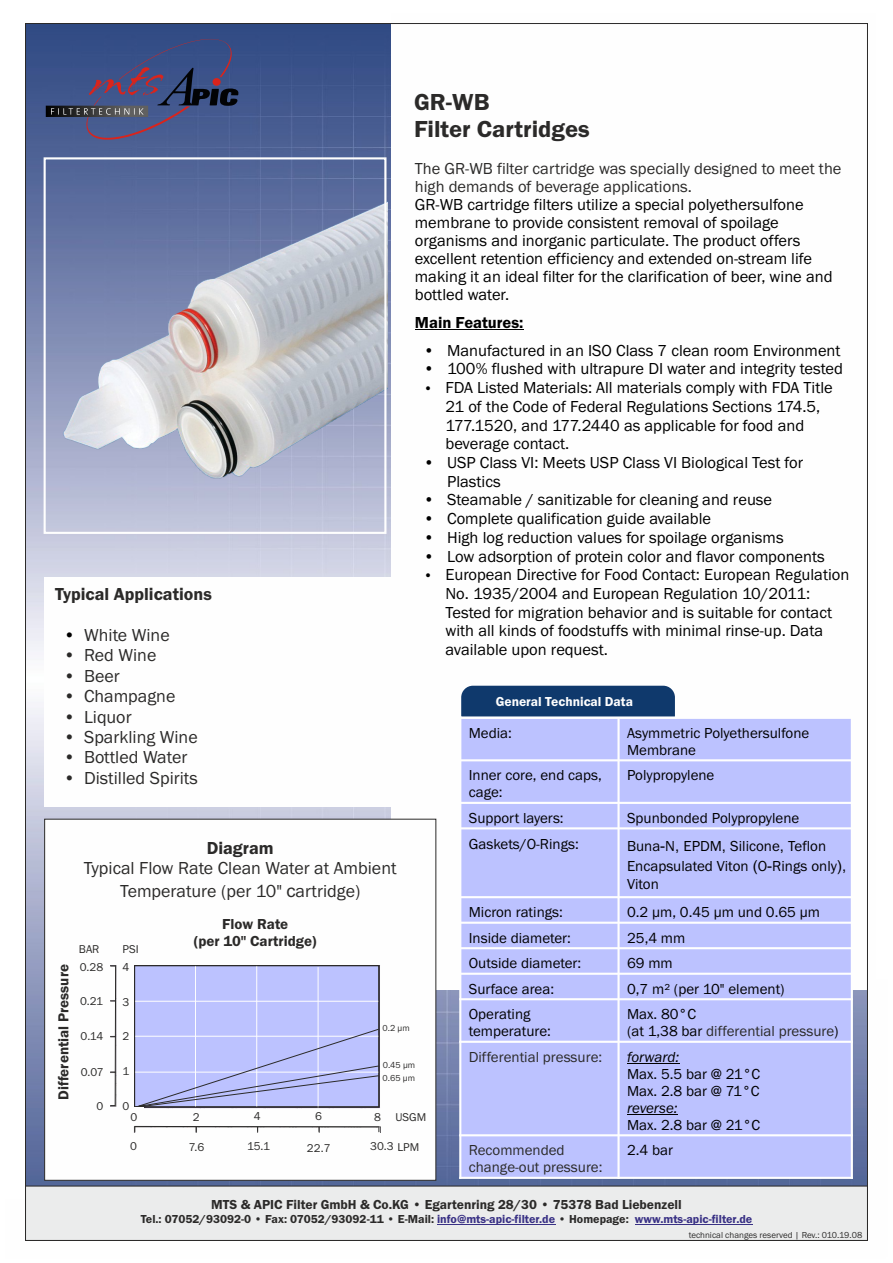
<style>
.page{position:relative;width:893px;height:1263px;background:#fff}
.page>*{position:absolute;margin:0;border:0;box-sizing:border-box;transform-origin:0 0}
.t1{font:600 24px/27.2px "Franklin Gothic";color:#2b2a29}
.t2{font:18px/23.1px "Franklin Gothic";color:#2b2a29;text-align:center}
.t3{font:600 18px "Franklin Gothic";color:#2b2a29}
.t4{font:16.5px/18.8px "Franklin Gothic";color:#000}
.t5{font:16.5px/18px "Franklin Gothic";color:#2b2a29}
.t6{font:600 16.5px "Franklin Gothic";color:#000}
.t7{font:15px/17px "Franklin Gothic";color:#000}
.t8{font:15px/17px "Franklin Gothic";color:#2b2a29}
.t9{font:600 15px/17px "Franklin Gothic";color:#2b2a29;text-align:center}
.t10{font:italic 15px "Franklin Gothic";color:#000}
.t11{font:600 13.5px "Franklin Gothic";color:#2b2a29}
.t12{font:600 13.5px "Franklin Gothic";color:#fefefe}
.t13{font:600 12px "Franklin Gothic";color:#2b2a29}
.t14{font:11.7px "Franklin Gothic";color:#2b2a29}
.t15{font:9px/12.6px "Franklin Gothic";color:#2b2a29}
.s1{font-size:14.1px}
.s2{color:#000}
.s3{font-family:"Arial Unicode MS"}
.s4{color:#393185}
</style>
<div class="page">
<img style="left:27px;top:25px;width:839px;height:1161px">
<div style="left:391px;top:13px;width:485px;height:976px;background:#fefefe"></div>
<div style="left:25px;top:1186px;width:843px;height:55px;background:#ebecec"></div>
<hr style="left:437px;top:1224px;width:118px;height:1px;background:#393185">
<hr style="left:635px;top:1224px;width:117px;height:1px;background:#393185">
<svg style="left:46px;top:39px;width:193px;height:101px;background:#424e7d"></svg>
<div style="left:45px;top:578px;width:366px;height:229px;background:#fefefe"></div>
<img style="left:47px;top:202px;width:340px;height:294px">
<div style="left:44px;top:157px;width:342px;height:377px;border:2px solid #fefefe"></div>
<svg style="left:44px;top:819px;width:392px;height:361px"></svg>
<img style="left:110px;top:966px;width:271px;height:166px">
<hr style="left:415px;top:329px;width:108px;height:1px;background:#000">
<div style="left:460px;top:718px;width:392px;height:460px;background:#bcc2ff"></div>
<hr style="left:627px;top:1063px;width:52px;height:1px;background:#000">
<hr style="left:627px;top:1114px;width:51px;height:1px;background:#000">
<hr style="left:459px;top:717px;width:2px;height:462px;background:#fefefe">
<hr style="left:617px;top:717px;width:3px;height:462px;background:#fefefe">
<hr style="left:851px;top:717px;width:2px;height:462px;background:#fefefe">
<hr style="left:459px;top:1177px;width:394px;height:2px;background:#fefefe">
<hr style="left:459px;top:1134px;width:394px;height:2px;background:#fefefe">
<hr style="left:459px;top:1041px;width:394px;height:2px;background:#fefefe">
<hr style="left:459px;top:998px;width:394px;height:2px;background:#fefefe">
<hr style="left:459px;top:973px;width:394px;height:2px;background:#fefefe">
<hr style="left:459px;top:947px;width:394px;height:2px;background:#fefefe">
<hr style="left:459px;top:922px;width:394px;height:2px;background:#fefefe">
<hr style="left:459px;top:896px;width:394px;height:2px;background:#fefefe">
<hr style="left:459px;top:827px;width:394px;height:2px;background:#fefefe">
<hr style="left:459px;top:802px;width:394px;height:2px;background:#fefefe">
<hr style="left:459px;top:759px;width:394px;height:2px;background:#fefefe">
<hr style="left:459px;top:717px;width:394px;height:2px;background:#fefefe">
<svg style="left:461px;top:685px;width:214px;height:35px;background:#2c507f"></svg>
<svg style="left:125px;top:965px;width:255px;height:145px;background:#b9bef3"></svg>
<hr style="left:134px;top:1126px;width:245px;height:1px;background:#2b2a29">
<hr style="left:115px;top:966px;width:1px;height:139px;background:#2b2a29">
<h1 class="t1" style="left:414px;top:90px;width:177px">GR-WB<br>Filter Cartridges</h1>
<p class="t5" style="left:415px;top:160px;width:428px">The GR-WB filter cartridge was specially designed to meet the high demands of beverage applications.</p>
<p class="t4" style="left:415px;top:196px;width:419px;line-height:18px">GR-WB cartridge filters utilize a special polyethersulfone membrane to provide consistent removal of spoilage organisms and inorganic particulate. The product offers excellent retention efficiency and extended on-stream life making it an ideal filter for the clarification of beer, wine and bottled water.</p>
<p class="t6" style="left:415px;top:316px;width:110px">Main Features:</p>
<p class="t4" style="left:423px;top:342px;width:419px">• Manufactured in an ISO Class 7 clean room Environment</p>
<p class="t4" style="left:423px;top:361px;width:421px">• 100% flushed with ultrapure DI water and integrity tested</p>
<p class="t4" style="left:445px;top:379px;width:389px;text-indent:-22px"><span class="s1">•</span> FDA Listed Materials: All materials comply with FDA Title 21 of the Code of Federal Regulations Sections 174.5, 177.1520, and 177.2440 as applicable for food and beverage contact.</p>
<p class="t4" style="left:447px;top:454px;width:358px;text-indent:-24px">• USP Class VI: Meets USP Class VI Biological Test for<br>Plastics</p>
<p class="t4" style="left:423px;top:492px;width:350px">• Steamable / sanitizable for cleaning and reuse</p>
<p class="t4" style="left:423px;top:510px;width:289px">• Complete qualification guide available</p>
<p class="t4" style="left:423px;top:529px;width:362px">• High log reduction values for spoilage organisms</p>
<p class="t4" style="left:423px;top:548px;width:403px">• Low adsorption of protein color and flavor components</p>
<p class="t4" style="left:445px;top:567px;width:405px;text-indent:-22px"><span class="s1">•</span> European Directive for Food Contact: European Regulation No. 1935/2004 and European Regulation 10/2011:<br>Tested for migration behavior and is suitable for contact with all kinds of foodstuffs with minimal rinse-up. Data available upon request.</p>
<p class="t3" style="left:55px;top:587px;width:158px">Typical Applications</p>
<p class="t2" style="left:64px;top:625px;width:108px"><span class="s2">•</span> White Wine</p>
<p class="t2" style="left:64px;top:645px;width:94px">• Red Wine</p>
<p class="t2" style="left:64px;top:666px;width:58px">• Beer</p>
<p class="t2" style="left:64px;top:686px;width:113px">• Champagne</p>
<p class="t2" style="left:64px;top:706px;width:69px">• Liquor</p>
<p class="t2" style="left:64px;top:727px;width:136px">• Sparkling Wine</p>
<p class="t2" style="left:64px;top:747px;width:125px">• Bottled Water</p>
<p class="t2" style="left:64px;top:768px;width:136px">• Distilled Spirits</p>
<p class="t12" style="left:496px;top:696px;width:139px">General Technical Data</p>
<p class="t7" style="left:469px;top:726px;width:45px">Media:</p>
<p class="t7" style="left:627px;top:726px;width:184px">Asymmetric Polyethersulfone<br>Membrane</p>
<p class="t7" style="left:469px;top:768px;width:135px">Inner core, end caps, cage:</p>
<p class="t7" style="left:627px;top:768px;width:89px">Polypropylene</p>
<p class="t7" style="left:469px;top:811px;width:96px">Support layers:</p>
<p class="t7" style="left:627px;top:811px;width:174px">Spunbonded Polypropylene</p>
<p class="t7" style="left:469px;top:836px;width:111px">Gaskets/O-Rings:</p>
<p class="t7" style="left:627px;top:837px;width:221px;line-height:20.1px">Buna<span class="s3">-</span>N<span class="s3">,</span> EPDM<span class="s3">,</span> Silicone<span class="s3">,</span> Teflon<br>Encapsulated Viton <span class="s3">(</span>O<span class="s3">-</span>Rings only<span class="s3">),</span></p>
<p class="t7" style="left:627px;top:876px;width:33px">Viton</p>
<p class="t7" style="left:469px;top:905px;width:96px">Micron ratings:</p>
<p class="t7" style="left:627px;top:905px;width:194px">0.2 µm, 0.45 µm und 0.65 µm</p>
<p class="t7" style="left:469px;top:930px;width:104px">Inside diameter:</p>
<p class="t7" style="left:627px;top:930px;width:60px">25,4 mm</p>
<p class="t7" style="left:469px;top:956px;width:114px">Outside diameter:</p>
<p class="t7" style="left:627px;top:956px;width:47px">69 mm</p>
<p class="t7" style="left:469px;top:981px;width:87px">Surface area:</p>
<p class="t7" style="left:627px;top:981px;width:159px">0,7 m² (per 10" element)</p>
<p class="t7" style="left:469px;top:1007px;width:84px">Operating temperature:</p>
<p class="t8" style="left:627px;top:1007px;width:213px"><span class="s2">Max. 80°C<br>(at 1,38 bar</span> differential pressure<span class="s2">)</span></p>
<p class="t8" style="left:469px;top:1049px;width:135px">Differential pressure:</p>
<p class="t10" style="left:627px;top:1051px;width:54px">forward:</p>
<p class="t7" style="left:627px;top:1066px;width:135px">Max. 5.5 bar @ 21°C<br>Max. 2.8 bar @ 71°C</p>
<p class="t10" style="left:627px;top:1102px;width:52px">reverse:</p>
<p class="t7" style="left:627px;top:1117px;width:135px">Max. 2.8 bar @ 21°C</p>
<p class="t8" style="left:469px;top:1143px;width:135px">Recommended change-out pressure:</p>
<p class="t7" style="left:627px;top:1143px;width:48px">2.4 bar</p>
<p class="t3" style="left:207px;top:841px;width:68px">Diagram</p>
<p class="t2" style="left:84px;top:858px;width:314px">Typical Flow Rate Clean Water at Ambient<br>Temperature (per 10" <span class="s3">c</span>artridge)</p>
<p class="t9" style="left:194px;top:916px;width:124px">Flow Rate<br>(per 10" Cartridge)</p>
<p class="t14" style="left:79px;top:945px;width:22px">BAR</p>
<p class="t14" style="left:123px;top:945px;width:18px">PSI</p>
<p class="t14" style="left:123px;top:962px;width:8px">4</p>
<p class="t14" style="left:80px;top:963px;width:25px">0.28</p>
<p class="t14" style="left:80px;top:997px;width:25px">0.21</p>
<p class="t14" style="left:81px;top:1032px;width:24px">0.14</p>
<p class="t9" style="left:56px;top:1100px;width:137px;rotate:-90deg">Differential Pressure</p>
<p class="t14" style="left:123px;top:998px;width:8px">3</p>
<p class="t15" style="left:383px;top:1023px;width:29px">0.2 µm</p>
<p class="t14" style="left:123px;top:1032px;width:8px">2</p>
<p class="t15" style="left:383px;top:1059px;width:34px">0.45 µm<br>0.65 µm</p>
<p class="t14" style="left:123px;top:1067px;width:8px">1</p>
<p class="t14" style="left:81px;top:1067px;width:24px">0.07</p>
<p class="t14" style="left:96px;top:1102px;width:8px">0</p>
<p class="t14" style="left:123px;top:1102px;width:8px">0</p>
<p class="t14" style="left:193px;top:1112px;width:8px">2</p>
<p class="t14" style="left:254px;top:1112px;width:8px">4</p>
<p class="t14" style="left:315px;top:1112px;width:8px">6</p>
<p class="t14" style="left:374px;top:1113px;width:8px">8</p>
<p class="t14" style="left:189px;top:1143px;width:17px">7.6</p>
<p class="t14" style="left:247px;top:1142px;width:24px">15.1</p>
<p class="t14" style="left:307px;top:1143px;width:25px">22.7</p>
<p class="t14" style="left:370px;top:1142px;width:51px">30.3 LPM</p>
<p class="t14" style="left:131px;top:1113px;width:8px">0</p>
<p class="t14" style="left:130px;top:1141px;width:8px">0</p>
<p class="t14" style="left:395px;top:1113px;width:32px">USGM</p>
<p class="t11" style="left:211px;top:1199px;width:472px">MTS &amp; APIC Filter GmbH &amp; Co.KG • Egartenring 28/30 • 75378 Bad Liebenzell</p>
<p class="t13" style="left:141px;top:1214px;width:613px">Tel.: 07052/93092-0 • Fax: 07052/93092-11 • E-Mail: <span class="s4">info@mts-apic-filter.de</span> • Homepage: <span class="s4">www.mts-apic-filter.de</span></p>
<p class="t15" style="left:689px;top:1229px;width:175px">technical changes reserved | Rev.: 010.19.08</p>
</div>
